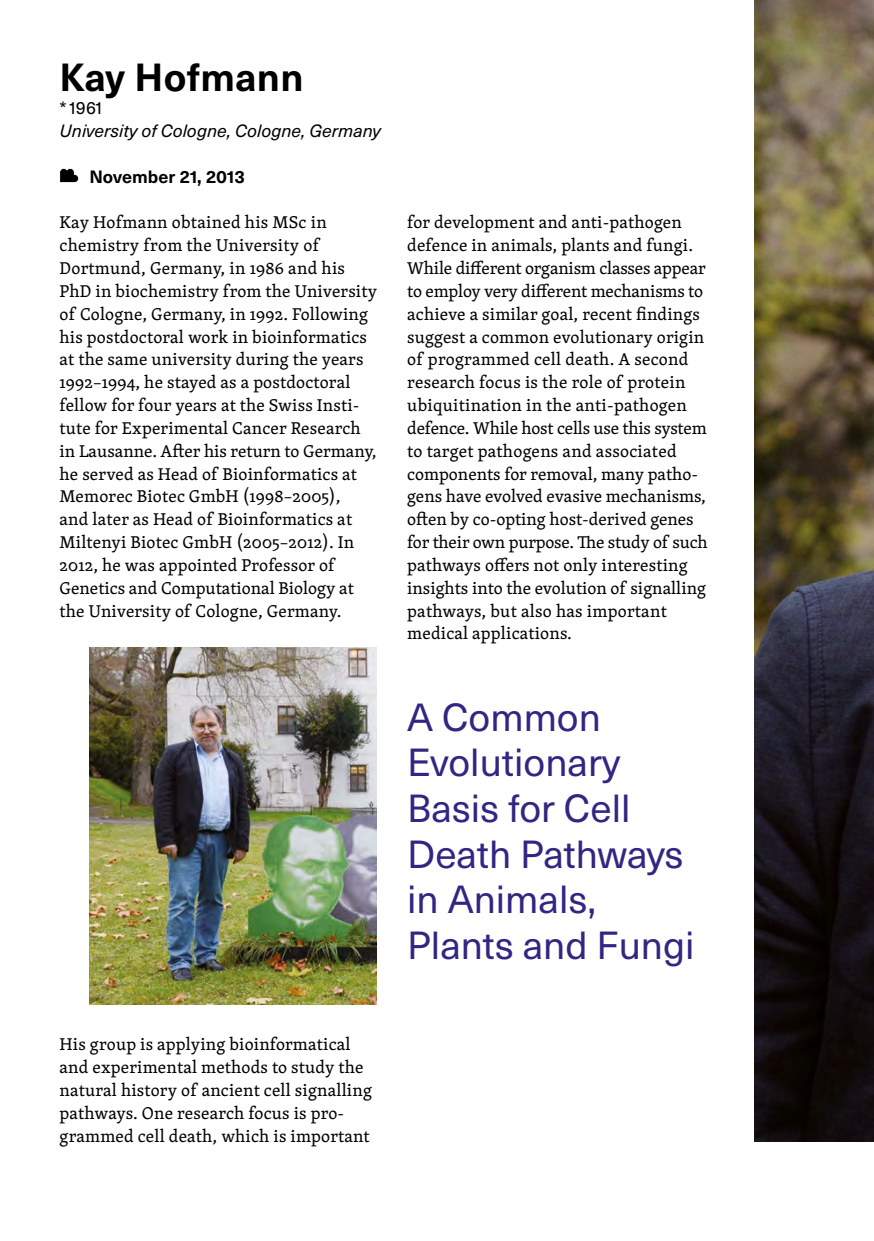
<style>
.page{position:relative;width:874px;height:1241px;background:#fff}
.page>*{position:absolute;margin:0;border:0;box-sizing:border-box;transform-origin:0 0}
.Odstavec_speaker{font:38.5px/45.7px "Neue Haas Unica W1 G";color:#312783}
.Speaker_hlavička{font:700 38.5px "Neue Haas Unica W1 G";letter-spacing:.01em;color:#000}
.Odstavec_speaker-2{font:17.5px/22.8px "Skolar Latin";letter-spacing:.01em;color:#000}
.Speaker_hlavička-2{font:italic 17.5px "Neue Haas Unica W1 G";color:#000}
.Speaker_hlavička-3{font:700 17.5px "Neue Haas Unica W1 G";color:#000}
.Speaker_hlavička-4{font:17.5px "Neue Haas Unica W1 G";color:#000}
</style>
<div class="page">
<img style="left:89px;top:647px;width:287px;height:357px">
<img style="left:754px;top:0;width:119px;height:1141px">
<svg style="left:60px;top:168px;width:19px;height:15px"></svg>
<p class="Speaker_hlavička" style="left:60px;top:48px;width:245px">Kay Hofmann</p>
<p class="Speaker_hlavička-4" style="left:60px;top:95px;width:44px">* 1961</p>
<p class="Speaker_hlavička-2" style="left:60px;top:118px;width:322px">University of Cologne, Cologne, Germany</p>
<p class="Speaker_hlavička-3" style="left:89px;top:163px;width:157px">November 21, 2013</p>
<p class="Odstavec_speaker-2" style="left:60px;top:210px;width:319px">Kay Hofmann obtained his MSc in chemistry from the University of Dortmund, Germany, in 1986 and his PhD in biochemistry from the University of Cologne, Germany, in 1992. Following his postdoctoral work in bioinformatics at the same university during the years 1992–1994, he stayed as a postdoctoral fellow for four years at the Swiss Insti&shy;tute for Experimental Cancer Research in Lausanne. After his return to Germany, he served as Head of Bioinformatics at Memorec Biotec GmbH (1998–2005),<br>and later as Head of Bioinformatics at Miltenyi Biotec GmbH (2005–2012). In 2012, he was appointed Professor of Genetics and Computational Biology at the University of Cologne, Germany.</p>
<p class="Odstavec_speaker-2" style="left:407px;top:210px;width:302px">for development and anti-pathogen defence in animals, plants and fungi.<br>While different organism classes appear to employ very different mechanisms to achieve a similar goal, recent findings suggest a common evolutionary origin of programmed cell death. A second research focus is the role of protein ubiquitination in the anti-pathogen defence. While host cells use this system to target pathogens and associated components for removal, many patho&shy;gens have evolved evasive mechanisms, often by co-opting host-derived genes for their own purpose. The study of such pathways offers not only interesting insights into the evolution of signalling pathways, but also has important medical applications.</p>
<p class="Odstavec_speaker" style="left:407px;top:692px;width:289px">A Common<br>Evolutionary<br>Basis for Cell<br>Death Pathways in Animals,<br>Plants and Fungi</p>
<p class="Odstavec_speaker-2" style="left:60px;top:1032px;width:313px">His group is applying bioinformatical and experimental methods to study the natural history of ancient cell signalling pathways. One research focus is pro&shy;grammed cell death, which is important</p>
</div>
